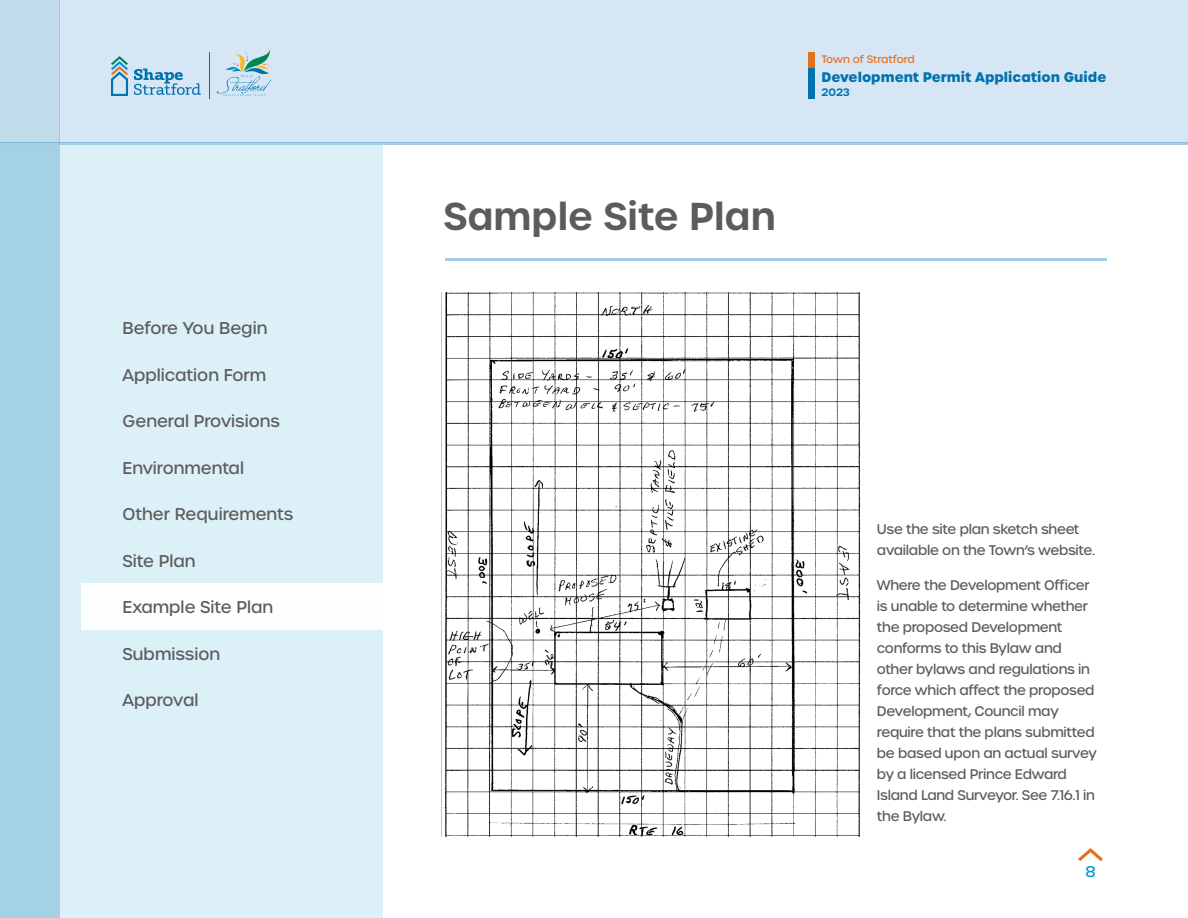
<style>
.page{position:relative;width:1188px;height:918px;background:#fff}
.page>*{position:absolute;margin:0;border:0;box-sizing:border-box;transform-origin:0 0}
.t1{font:600 37.5px "Urbane";color:#5c5c5c}
.t2{font:500 16.5px "Urbane";color:#5c5c5c}
.t3{font:500 15px "Urbane";color:#0094d1}
.Body_9{font:500 13.5px/21px "Urbane";letter-spacing:-.02em;color:#5c5c5c}
.t4{font:700 13.5px "Urbane";color:#0073ae}
.t5{font:500 10.5px "Urbane";letter-spacing:-.01em;color:#e3701f}
.t6{font:600 10.5px "Urbane";color:#0073ae}
</style>
<div class="page">
<div style="left:0;top:145px;width:382px;height:773px;background:#dcf0f8"></div>
<div style="left:59px;top:0;width:1129px;height:142px;background:#d7e6f5"></div>
<div style="left:0;top:145px;width:59px;height:773px;background:#a5d1e5"></div>
<div style="left:0;top:0;width:59px;height:142px;background:#c0dcea"></div>
<hr style="left:446px;top:258px;width:661px;height:3px;background:#0073ae">
<hr style="left:0;top:142px;width:1188px;height:3px;background:#0073ae">
<svg style="left:111px;top:56px;width:17px;height:40px"></svg>
<svg style="left:134px;top:69px;width:67px;height:26px"></svg>
<svg style="left:217px;top:49px;width:54px;height:47px"></svg>
<hr style="left:209px;top:53px;width:1px;height:46px;background:#0073ad">
<svg style="left:1078px;top:848px;width:25px;height:13px"></svg>
<img style="left:441px;top:293px;width:420px;height:544px">
<div style="left:81px;top:584px;width:301px;height:46px;background:#fff"></div>
<div style="left:808px;top:68px;width:6px;height:31px;background:#0073ae"></div>
<div style="left:808px;top:52px;width:6px;height:16px;background:#e3701f"></div>
<p class="t2" style="left:123px;top:318px;width:146px">Before You Begin</p>
<p class="t2" style="left:123px;top:364px;width:145px">Application Form</p>
<p class="t2" style="left:123px;top:411px;width:159px">General Provisions</p>
<p class="t2" style="left:123px;top:457px;width:123px">Environmental</p>
<p class="t2" style="left:123px;top:504px;width:172px">Other Requirements</p>
<p class="t2" style="left:123px;top:550px;width:75px">Site Plan</p>
<p class="t2" style="left:123px;top:597px;width:152px">Example Site Plan</p>
<p class="t2" style="left:123px;top:643px;width:99px">Submission</p>
<p class="t2" style="left:123px;top:690px;width:78px">Approval</p>
<p class="t1" style="left:443px;top:191px;width:334px">Sample Site Plan</p>
<p class="t5" style="left:821px;top:52px;width:95px">Town of Stratford</p>
<p class="t4" style="left:822px;top:68px;width:286px">Development Permit Application Guide</p>
<p class="t6" style="left:822px;top:85px;width:30px">2023</p>
<p class="Body_9" style="left:877px;top:519px;width:220px">Use the site plan sketch sheet available on the Town’s website.</p>
<p class="Body_9" style="left:877px;top:574px;width:221px">Where the Development Officer is unable to determine whether the proposed Development conforms to this Bylaw and other bylaws and regulations in force which affect the proposed<br>Development, Council may require that the plans submitted be based upon an actual survey by a licensed Prince Edward<br>Island Land Surveyor. See 7.16.1 in the Bylaw.</p>
<p class="t3" style="left:1085px;top:862px;width:12px">8</p>
</div>
